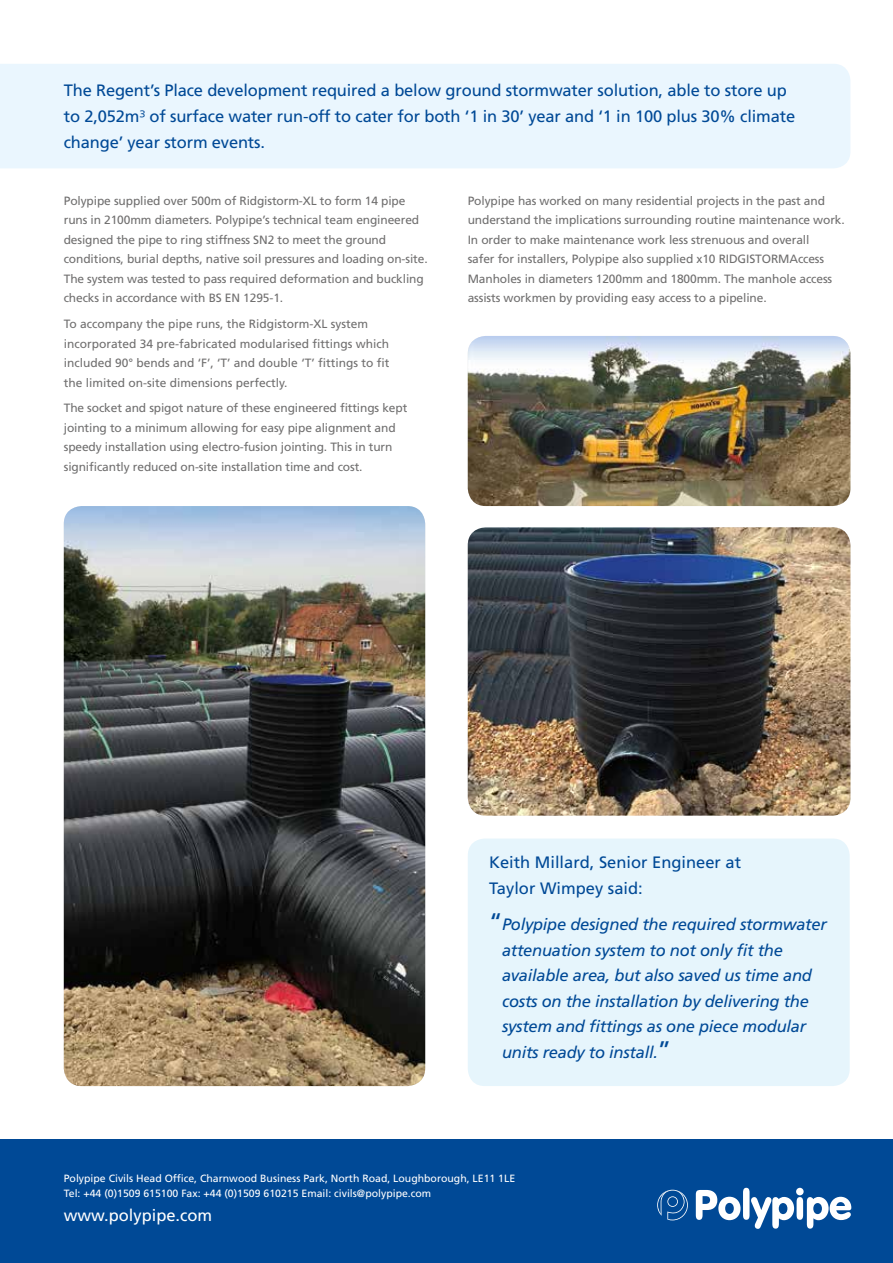
<style>
.page{position:relative;width:893px;height:1263px;background:#fff}
.page>*{position:absolute;margin:0;border:0;box-sizing:border-box;transform-origin:0 0}
.t1{font:16.5px/26.2px "Frutiger LT Std";letter-spacing:-.01em;color:#004996}
.t2{font:italic 16.5px/25.5px "Frutiger LT Std";letter-spacing:-.015em;color:#004996}
.t3{font:16.5px "Frutiger LT Std";color:#fff}
.t4{font:12px/19.5px "Frutiger LT Std";letter-spacing:-.01em;color:#706f6f}
.t5{font:10.5px/15px "Frutiger LT Std";color:#fff}
.s1{font-weight:300}
.s2{font-style:normal;font-size:24px}
</style>
<div class="page">
<div style="left:468px;top:838px;width:382px;height:248px;background:#e6f5fc;border-radius:17px"></div>
<div style="left:0;top:64px;width:850px;height:104px;background:#eaf6fe"></div>
<img style="left:468px;top:336px;width:382px;height:170px">
<img style="left:468px;top:527px;width:382px;height:289px">
<img style="left:64px;top:506px;width:361px;height:580px">
<div style="left:0;top:1140px;width:893px;height:123px;background:#004996"></div>
<svg style="left:657px;top:1190px;width:31px;height:30px"></svg>
<svg style="left:696px;top:1188px;width:155px;height:41px"></svg>
<h1 class="t1" style="left:64px;top:77px;width:733px">The Regent’s Place development required a below ground stormwater solution, able to store up to 2,052m<span class="s1">³</span> of surface water run-off to cater for both ‘1 in 30’ year and ‘1 in 100 plus 30% climate change’ year storm events.</h1>
<p class="t4" style="left:64px;top:191px;width:365px">Polypipe supplied over 500m of Ridgistorm-XL to form 14 pipe runs in 2100mm diameters. Polypipe’s technical team engineered designed the pipe to ring stiffness SN2 to meet the ground conditions, burial depths, native soil pressures and loading on-site.<br>The system was tested to pass required deformation and buckling checks in accordance with BS EN 1295-1.</p>
<p class="t4" style="left:64px;top:314px;width:327px">To accompany the pipe runs, the Ridgistorm-XL system incorporated 34 pre-fabricated modularised fittings which included 90° bends and ‘F’, ‘T’ and double ‘T’ fittings to fit the limited on-site dimensions perfectly.</p>
<p class="t4" style="left:64px;top:398px;width:345px">The socket and spigot nature of these engineered fittings kept jointing to a minimum allowing for easy pipe alignment and speedy installation using electro-fusion jointing. This in turn significantly reduced on-site installation time and cost.</p>
<p class="t4" style="left:468px;top:191px;width:379px">Polypipe has worked on many residential projects in the past and understand the implications surrounding routine maintenance work.<br>In order to make maintenance work less strenuous and overall<br>safer for installers, Polypipe also supplied x10 RIDGISTORMAccess Manholes in diameters 1200mm and 1800mm. The manhole access assists workmen by providing easy access to a pipeline.</p>
<h1 class="t1" style="left:489px;top:849px;width:254px">Keith Millard, Senior Engineer at<br>Taylor Wimpey said:</h1>
<h1 class="t2" style="left:502px;top:912px;width:326px;text-indent:-13px"><span class="s2">“</span>Polypipe designed the required stormwater attenuation system to not only fit the available area, but also saved us time and costs on the installation by delivering the system and fittings as one piece modular units ready to install.<span class="s2">”</span></h1>
<p class="t5" style="left:64px;top:1170px;width:453px">Polypipe Civils Head Office, Charnwood Business Park, North Road, Loughborough, LE11 1LE<br>Tel: +44 (0)1509 615100 Fax: +44 (0)1509 610215 Email: civils@polypipe.com</p>
<h1 class="t3" style="left:64px;top:1205px;width:150px">www.polypipe.com</h1>
</div>
